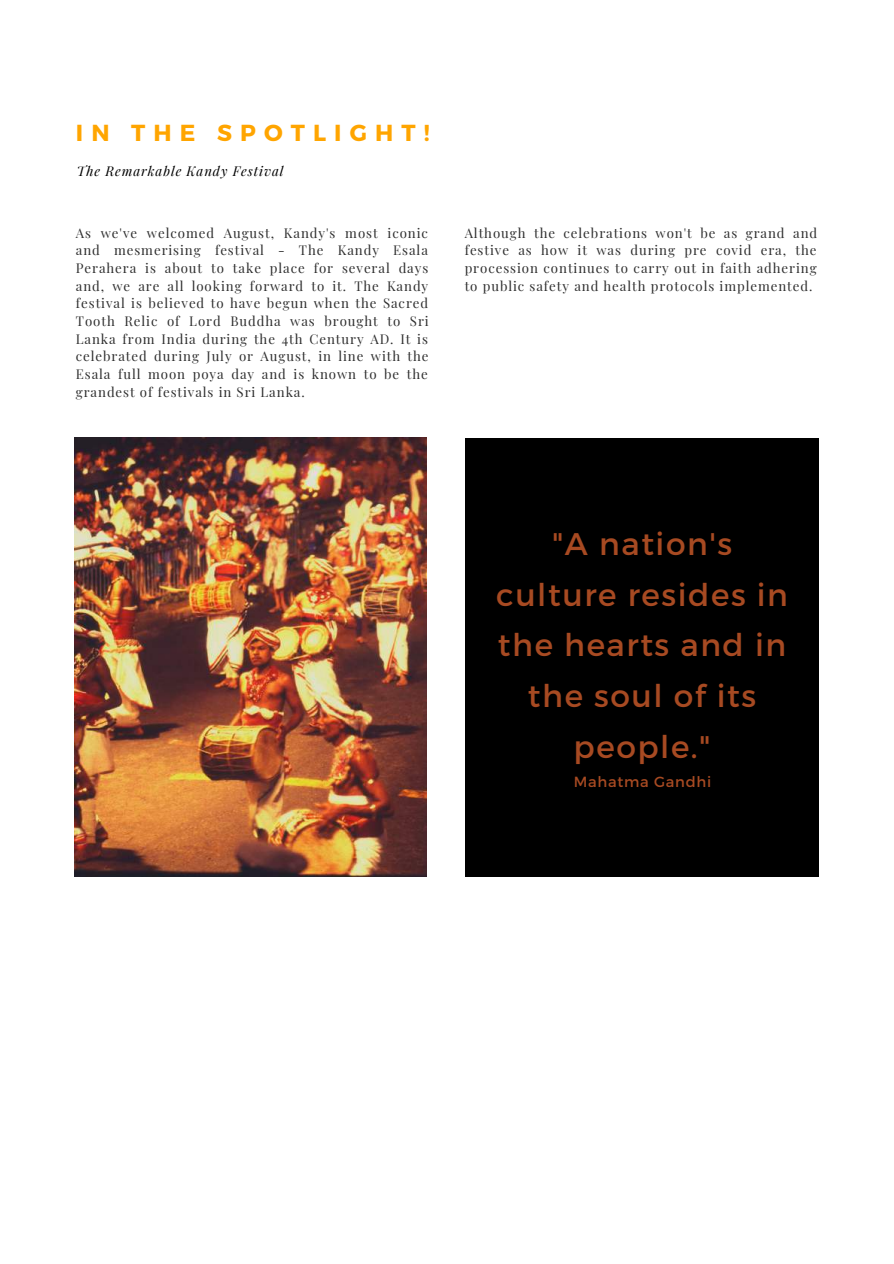
<style>
.page{position:relative;width:894px;height:1264px;background:#fff}
.page>*{position:absolute;margin:0;border:0;box-sizing:border-box;transform-origin:0 0}
.t1{font:31.2px/50.7px "Montserrat";letter-spacing:.05em;color:#a74a22;text-align:center}
.t2{font:700 23.25px "Montserrat";letter-spacing:.35em;color:#ffa500}
.t3{font:14.7px "Montserrat";letter-spacing:.05em;color:#a74a22}
.t4{font:13.2px/17.7px "Playfair Display";letter-spacing:.07em;color:#2e2e2e;text-align:justify}
.t5{font:italic 13.2px "Playfair Display";letter-spacing:.07em;color:#000}
</style>
<div class="page">
<div style="left:465px;top:438px;width:353px;height:438px;background:#000"></div>
<img style="left:74px;top:437px;width:352px;height:439px">
<h2 class="t2" style="left:76px;top:118px;width:355px">IN THE SPOTLIGHT!</h2>
<p class="t5" style="left:77px;top:161px;width:208px">The Remarkable Kandy Festival</p>
<p class="t4" style="left:76px;top:223px;width:354px">As we've welcomed August, Kandy's most iconic and mesmerising festival - The Kandy Esala Perahera is about to take place for several days and, we are all looking forward to it. The Kandy festival is believed to have begun when the Sacred Tooth Relic of Lord Buddha was brought to Sri Lanka from India during the 4th Century AD. It is celebrated during July or August, in line with the Esala full moon poya day and is known to be the grandest of festivals in Sri Lanka.</p>
<p class="t4" style="left:464px;top:223px;width:354px">Although the celebrations won't be as grand and festive as how it was during pre covid era, the procession continues to carry out in faith adhering to public safety and health protocols implemented.</p>
<h1 class="t1" style="left:496px;top:517px;width:293px">"A nation's culture resides in the hearts and in the soul of its people."</h1>
<p class="t3" style="left:573px;top:772px;width:139px">Mahatma Gandhi</p>
</div>
